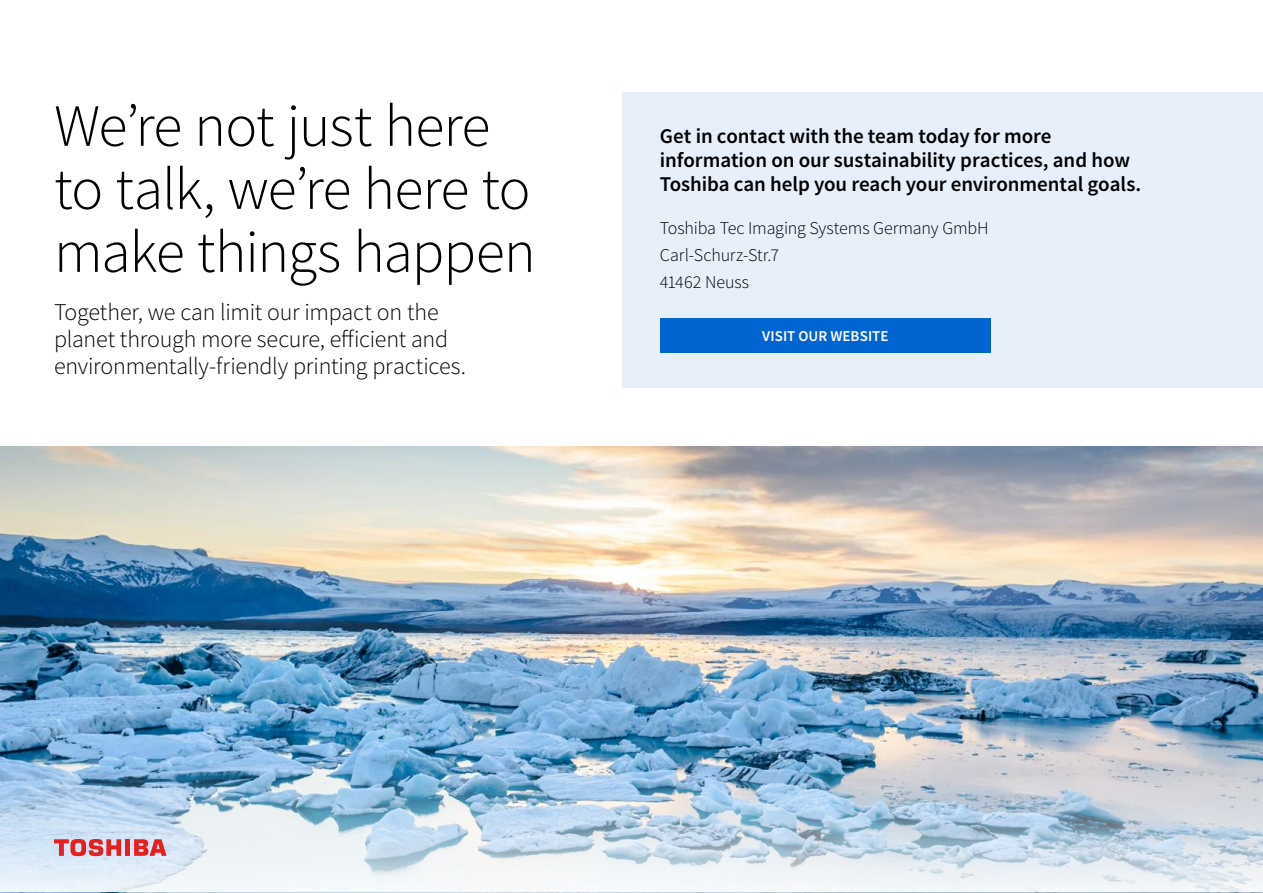
<style>
.page{position:relative;width:1263px;height:893px;background:#fff}
.page>*{position:absolute;margin:0;border:0;box-sizing:border-box;transform-origin:0 0}
.t1{font:300 60px/63px "Toshiba Sans";letter-spacing:-.02em;color:#000}
.t2{font:300 24px/27px "Toshiba Sans";letter-spacing:-.01em;color:#000}
.t3{font:500 21px/24px "Toshiba Sans";letter-spacing:-.005em;color:#000}
.t4{font:300 18px/27px "Toshiba Sans";letter-spacing:-.01em;color:#000}
.t5{font:500 15px "Toshiba Sans";letter-spacing:.005em;color:#fff}
</style>
<div class="page">
<img style="left:0;top:446px;width:1263px;height:447px">
<svg style="left:0;top:767px;width:1263px;height:125px"></svg>
<div style="left:125px;top:839px;width:5px;height:17px;background:#e51e1e"></div>
<svg style="left:134px;top:839px;width:33px;height:17px"></svg>
<svg style="left:54px;top:839px;width:67px;height:17px"></svg>
<div style="left:622px;top:93px;width:641px;height:295px;background:#e6effa"></div>
<div style="left:660px;top:319px;width:331px;height:34px;background:#0064d1"></div>
<h1 class="t1" style="left:54px;top:95px;width:483px">We’re not just here to talk, we’re here to make things happen</h1>
<p class="t2" style="left:54px;top:299px;width:413px">Together, we can limit our impact on the planet through more secure, efficient and environmentally-friendly printing practices.</p>
<p class="t3" style="left:660px;top:124px;width:483px">Get in contact with the team today for more information on our sustainability practices, and how<br>Toshiba can help you reach your environmental goals.</p>
<p class="t4" style="left:660px;top:214px;width:330px">Toshiba Tec Imaging Systems Germany GmbH<br>Carl-Schurz-Str.7<br>41462 Neuss</p>
<p class="t5" style="left:762px;top:327px;width:128px">VISIT OUR WEBSITE</p>
</div>
